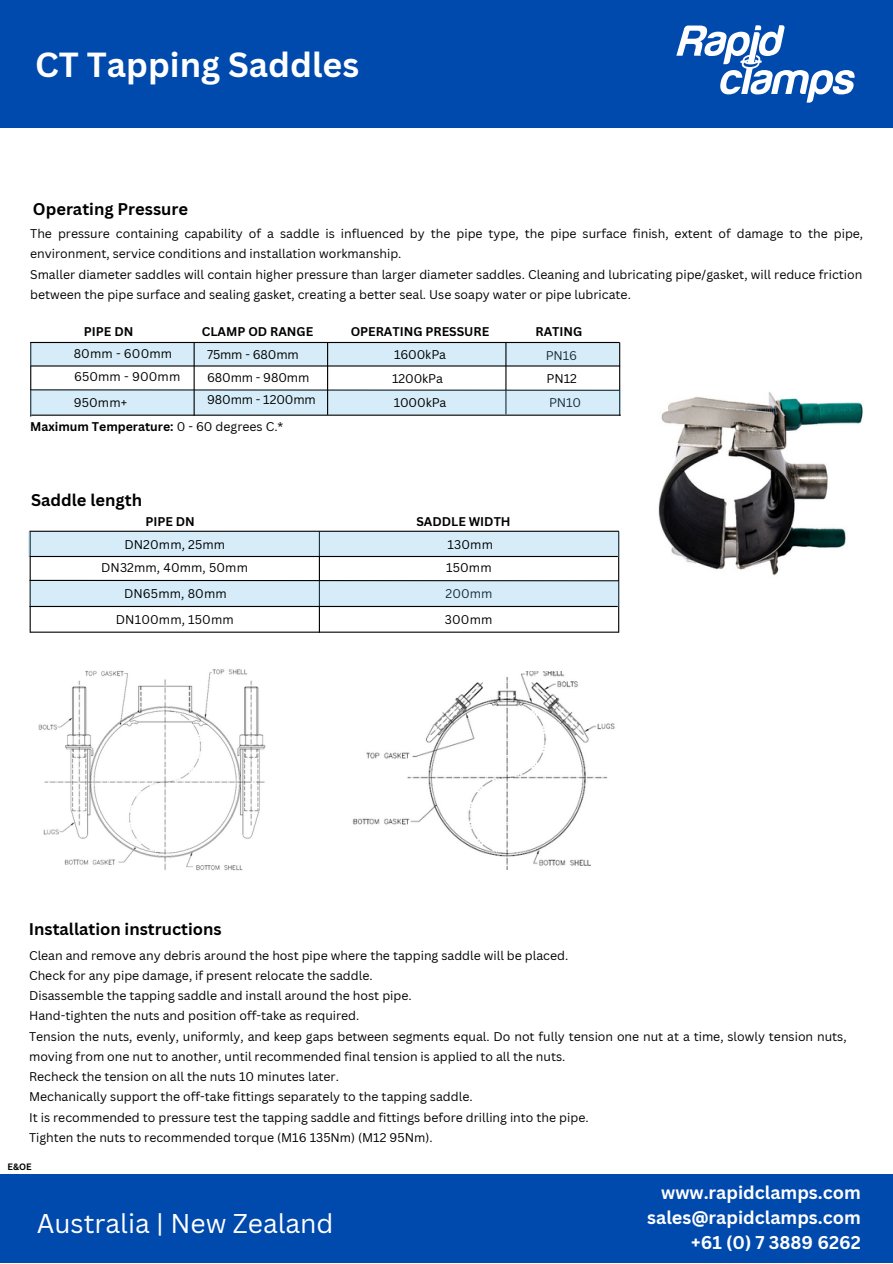
<style>
.page{position:relative;width:893px;height:1264px;background:#fff}
.page>*{position:absolute;margin:0;border:0;box-sizing:border-box;transform-origin:0 0}
.t1{font:700 33.9px "Canva Sans";color:#fff}
.t2{font:26.4px "Canva Sans";color:#fff}
.t3{font:700 18px/24.8px "Canva Sans";color:#fff;text-align:right}
.t4{font:700 16.5px "Canva Sans";color:#000}
.t5{font:12.3px/20.2px "Canva Sans";color:#000}
.t6{font:700 12.3px "Canva Sans";color:#000}
.t7{font:700 9px "Canva Sans";color:#000}
.s1{font-weight:400}
</style>
<div class="page">
<hr style="left:30px;top:531px;width:1px;height:101px;background:#000">
<hr style="left:618px;top:531px;width:1px;height:101px;background:#000">
<hr style="left:319px;top:531px;width:1px;height:101px;background:#000">
<div style="left:29px;top:532px;width:590px;height:25px;background:#d6edf9"></div>
<div style="left:30px;top:580px;width:588px;height:26px;background:#d6edf9"></div>
<hr style="left:30px;top:530px;width:589px;height:2px;background:#000">
<hr style="left:30px;top:556px;width:587px;height:1px;background:#000">
<div style="left:0;top:0;width:892px;height:128px;background:#004aad"></div>
<svg style="left:676px;top:25px;width:178px;height:78px"></svg>
<hr style="left:30px;top:389px;width:589px;height:2px;background:#000">
<hr style="left:30px;top:342px;width:1px;height:74px;background:#000">
<hr style="left:619px;top:342px;width:1px;height:73px;background:#000">
<div style="left:30px;top:342px;width:589px;height:23px;background:#d6edf9"></div>
<hr style="left:30px;top:342px;width:589px;height:1px;background:#000">
<hr style="left:31px;top:365px;width:589px;height:1px;background:#000">
<hr style="left:505px;top:342px;width:1px;height:72px;background:#000">
<div style="left:30px;top:390px;width:590px;height:25px;background:#d6edf9"></div>
<hr style="left:31px;top:414px;width:589px;height:2px;background:#000">
<hr style="left:327px;top:343px;width:1px;height:72px;background:#000">
<hr style="left:193px;top:342px;width:2px;height:74px;background:#000">
<hr style="left:30px;top:631px;width:588px;height:1px;background:#000">
<hr style="left:30px;top:606px;width:587px;height:1px;background:#000">
<div style="left:0;top:1173px;width:892px;height:89px;background:#004aad"></div>
<img style="left:658px;top:392px;width:205px;height:184px">
<img style="left:38px;top:669px;width:228px;height:202px">
<img style="left:352px;top:671px;width:263px;height:198px">
<h1 class="t1" style="left:35px;top:40px;width:325px">CT Tapping Saddles</h1>
<h3 class="t4" style="left:33px;top:197px;width:157px">Operating Pressure</h3>
<p class="t5" style="left:30px;top:223px;width:834px">The pressure containing capability of a saddle is influenced by the pipe type, the pipe surface finish, extent of damage to the pipe, environment, service conditions and installation workmanship.<br>Smaller diameter saddles will contain higher pressure than larger diameter saddles. Cleaning and lubricating pipe/gasket, will reduce friction between the pipe surface and sealing gasket, creating a better seal. Use soapy water or pipe lubricate.</p>
<p class="t6" style="left:84px;top:322px;width:51px">PIPE DN</p>
<p class="t6" style="left:202px;top:322px;width:113px">CLAMP OD RANGE</p>
<p class="t6" style="left:350px;top:322px;width:140px">OPERATING PRESSURE</p>
<p class="t5" style="left:392px;top:368px;width:52px">1200kPa</p>
<p class="t5" style="left:74px;top:343px;width:100px">80mm - 600mm</p>
<p class="t5" style="left:394px;top:344px;width:53px">1600kPa</p>
<p class="t5" style="left:74px;top:364px;width:108px;line-height:25.7px">650mm - 900mm<br>950mm+</p>
<p class="t5" style="left:207px;top:366px;width:110px;line-height:22.2px">680mm - 980mm<br>980mm - 1200mm</p>
<p class="t5" style="left:207px;top:344px;width:93px">75mm - 680mm</p>
<p class="t5" style="left:393px;top:392px;width:54px">1000kPa</p>
<p class="t6" style="left:30px;top:418px;width:255px">Maximum Temperature: <span class="s1">0 - 60 degrees C.*</span></p>
<h3 class="t4" style="left:31px;top:489px;width:112px">Saddle length</h3>
<p class="t6" style="left:145px;top:513px;width:51px">PIPE DN</p>
<p class="t5" style="left:101px;top:533px;width:148px;line-height:22.8px;text-align:center">DN20mm, 25mm<br>DN32mm, 40mm, 50mm</p>
<p class="t5" style="left:116px;top:580px;width:119px;line-height:25.7px;text-align:center">DN65mm, 80mm<br>DN100mm, 150mm</p>
<p class="t6" style="left:416px;top:513px;width:96px">SADDLE WIDTH</p>
<p class="t5" style="left:446px;top:557px;width:47px">150mm</p>
<p class="t5" style="left:447px;top:534px;width:47px">130mm</p>
<p class="t5" style="left:445px;top:583px;width:49px">200mm</p>
<p class="t5" style="left:445px;top:609px;width:49px">300mm</p>
<p class="t6" style="left:535px;top:322px;width:48px">RATING</p>
<p class="t5" style="left:546px;top:368px;width:32px">PN12</p>
<p class="t5" style="left:545px;top:345px;width:33px">PN16</p>
<p class="t5" style="left:549px;top:392px;width:34px">PN10</p>
<h3 class="t4" style="left:29px;top:917px;width:194px">Installation instructions</h3>
<p class="t5" style="left:29px;top:944px;width:819px">Clean and remove any debris around the host pipe where the tapping saddle will be placed.<br>Check for any pipe damage, if present relocate the saddle.<br>Disassemble the tapping saddle and install around the host pipe.<br>Hand-tighten the nuts and position off-take as required.<br>Tension the nuts, evenly, uniformly, and keep gaps between segments equal. Do not fully tension one nut at a time, slowly tension nuts, moving from one nut to another, until recommended final tension is applied to all the nuts.<br>Recheck the tension on all the nuts 10 minutes later.<br>Mechanically support the off-take fittings separately to the tapping saddle.<br>It is recommended to pressure test the tapping saddle and fittings before drilling into the pipe.<br>Tighten the nuts to recommended torque (M16 135Nm) (M12 95Nm).</p>
<p class="t7" style="left:8px;top:1160px;width:26px">E&amp;OE</p>
<h2 class="t2" style="left:37px;top:1204px;width:298px">Australia | New Zealand</h2>
<h3 class="t3" style="left:647px;top:1179px;width:215px">www.rapidclamps.com sales@rapidclamps.com +61 (0) 7 3889 6262</h3>
</div>
